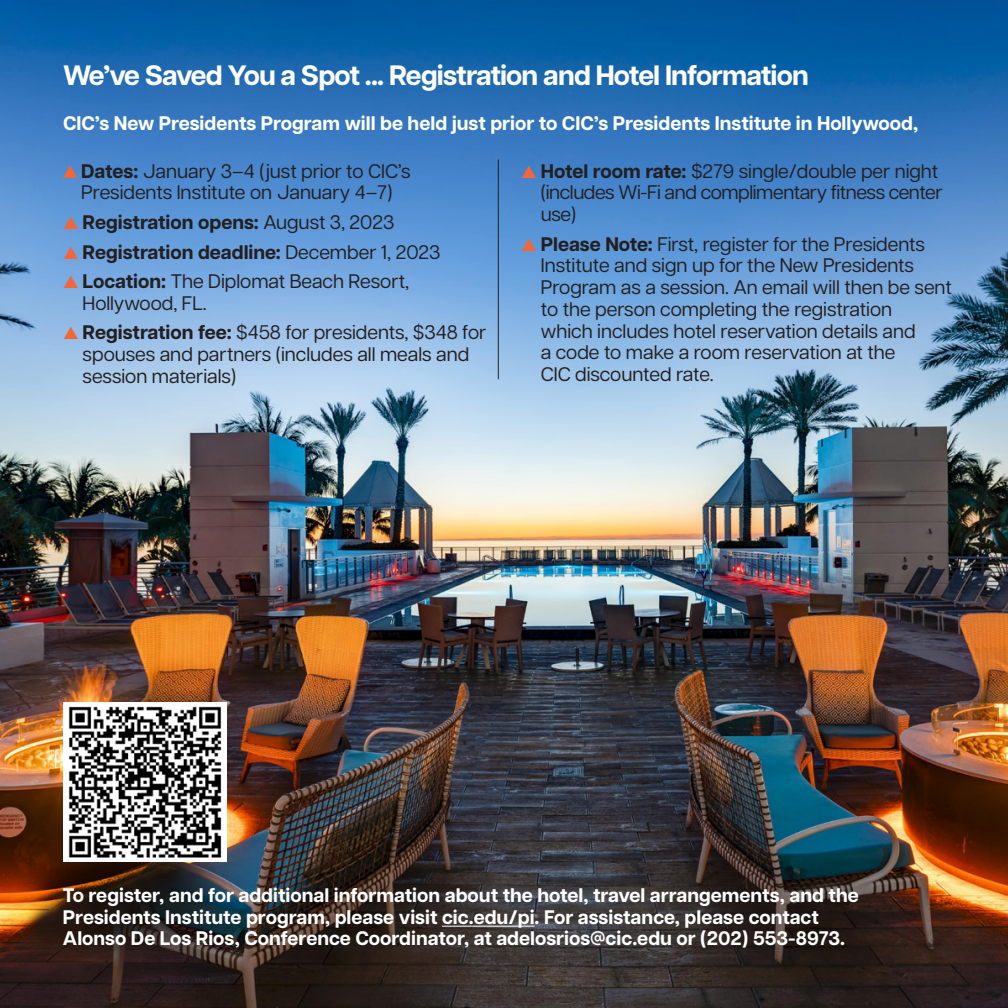
<style>
.page{position:relative;width:1008px;height:1008px;background:#fff}
.page>*{position:absolute;margin:0;border:0;box-sizing:border-box;transform-origin:0 0}
.H1_heading_underline{font:700 28px "Articulat CF";letter-spacing:-.03em;color:#fff}
.Sidebar__copy{font:19.6px/21.7px "Articulat CF";color:#231f20}
.body_copy{font:700 19.6px/21.7px "Articulat CF";color:#fff}
.body_copy-2{font:19.6px/21.7px "Articulat CF";color:#231f20}
.Sidebar__copy-2{font:700 19.6px "Articulat CF";color:#fff}
.body_copy-3{font:19.6px/21.7px "Articulat CF";letter-spacing:-.02em;color:#231f20}
.body_copy-4{font:700 19.6px "Articulat CF";color:#231f20}
.Sidebar__copy-3{font:700 19.6px "Articulat CF";color:#231f20}
.s1{font-weight:700}
.s2{color:#f26638}
.s3{font-weight:400}
</style>
<div class="page">
<img style="left:0;top:0;width:1008px;height:1008px">
<img style="left:65px;top:704px;width:160px;height:156px">
<hr style="left:442px;top:926px;width:93px;height:1px;background:#fff">
<hr style="left:498px;top:160px;width:1px;height:219px;background:#231f20">
<svg style="left:63px;top:165px;width:14px;height:13px"></svg>
<h1 class="H1_heading_underline" style="left:63px;top:55px;width:747px">We’ve Saved You a Spot ... Registration and Hotel Information</h1>
<p class="Sidebar__copy-2" style="left:63px;top:108px;width:857px">CIC’s New Presidents Program will be held just prior to CIC’s Presidents Institute in Hollywood,</p>
<p class="Sidebar__copy" style="left:81px;top:159px;width:331px"><span class="s1">Dates:</span> January 3–4 (just prior to CIC’s<br>Presidents Institute on January 4–7)</p>
<p class="Sidebar__copy-3" style="left:63px;top:208px;width:333px"><span class="s2">▲</span> Registration opens: <span class="s3">August 3, 2023</span></p>
<p class="body_copy-4" style="left:63px;top:237px;width:379px"><span class="s2">▲</span> Registration deadline: <span class="s3">December 1, 2023</span></p>
<p class="body_copy-2" style="left:83px;top:269px;width:328px;text-indent:-20px"><span class="s2">▲</span> <span class="s1">Location:</span> The Diplomat Beach Resort,<br>Hollywood, FL.</p>
<p class="body_copy-2" style="left:83px;top:321px;width:405px;text-indent:-20px"><span class="s2">▲</span> <span class="s1">Registration fee:</span> $458 for presidents, $348 for spouses and partners (includes all meals and session materials)</p>
<p class="body_copy-2" style="left:521px;top:159px;width:419px"><span class="s2">▲</span> <span class="s1">Hotel room rate:</span> $279 single/double per night</p>
<p class="body_copy-3" style="left:541px;top:181px;width:403px">(includes Wi-Fi and complimentary fitness center use)</p>
<p class="Sidebar__copy" style="left:541px;top:232px;width:413px;text-indent:-20px"><span class="s2">▲</span> <span class="s1">Please Note:</span> First, register for the Presidents Institute and sign up for the New Presidents Program as a session. An email will then be sent to the person completing the registration<br>which includes hotel reservation details and<br>a code to make a room reservation at the<br>CIC discounted rate.</p>
<p class="body_copy" style="left:63px;top:884px;width:797px">To register, and for additional information about the hotel, travel arrangements, and the<br>Presidents Institute program, please visit cic.edu/pi. For assistance, please contact</p>
<p class="body_copy" style="left:63px;top:927px;width:784px">Alonso De Los Rios, Conference Coordinator, at adelosrios@cic.edu or (202) 553-8973.</p>
</div>
